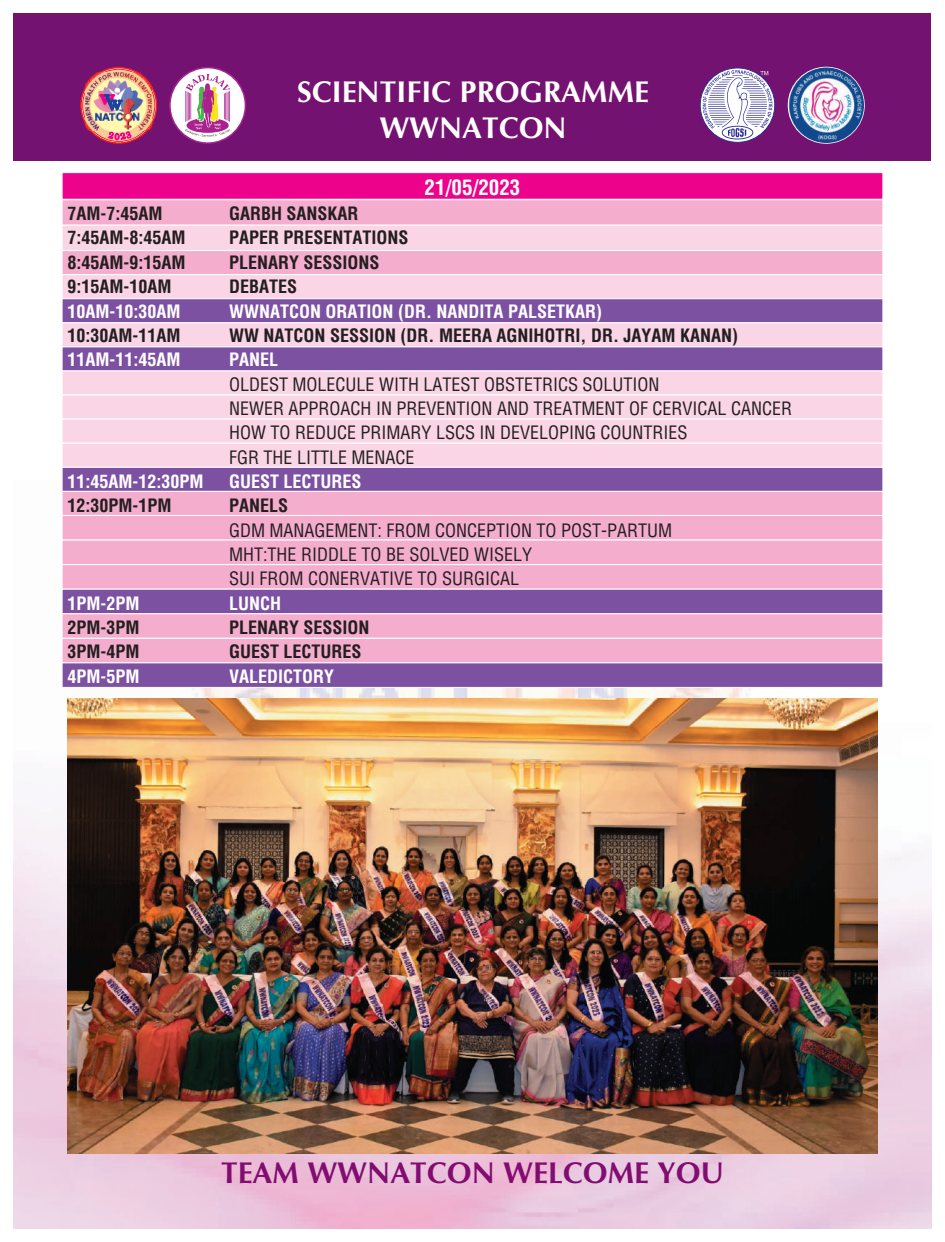
<style>
.page{position:relative;width:945px;height:1242px;background:#fff}
.page>*{position:absolute;margin:0;border:0;box-sizing:border-box;transform-origin:0 0}
.t1{font:700 30px/35.8px "CG Omega";color:#fff;text-align:center}
.t2{font:700 30px "CG Omega";color:#820c71}
.t3{font:700 condensed 21px "Helvetica";color:#fff}
.t4{font:condensed 18px/24.3px "Helvetica";color:#231f20}
.t5{font:700 condensed 18px "Helvetica";color:#231f20}
.t6{font:700 condensed 18px "Helvetica";color:#fff}
</style>
<div class="page">
<div style="left:14px;top:13px;width:918px;height:147px;background:#741272"></div>
<img style="left:178px;top:74px;width:7px;height:62px">
<svg style="left:80px;top:67px;width:77px;height:77px"></svg>
<svg style="left:83px;top:70px;width:71px;height:71px"></svg>
<img style="left:86px;top:72px;width:66px;height:59px">
<img style="left:143px;top:92px;width:9px;height:38px">
<img style="left:94px;top:80px;width:49px;height:64px">
<div style="left:170px;top:68px;width:75px;height:75px;background:#fff;border-radius:50%"></div>
<svg style="left:185px;top:68px;width:54px;height:75px"></svg>
<div style="left:169px;top:67px;width:77px;height:77px;border:2px solid #a2238e;border-radius:50%"></div>
<svg style="left:700px;top:68px;width:75px;height:75px"></svg>
<img style="left:789px;top:68px;width:75px;height:75px;border-radius:50%">
<div style="left:62px;top:172px;width:821px;height:28px;background:#ed028c;border:1px solid #fff"></div>
<div style="left:62px;top:199px;width:821px;height:27px;background:#f5adce;border:1px solid #fff"></div>
<div style="left:62px;top:225px;width:821px;height:26px;background:#fad5e5;border:1px solid #fff"></div>
<div style="left:62px;top:250px;width:821px;height:25px;background:#f5adce;border:1px solid #fff"></div>
<div style="left:62px;top:274px;width:821px;height:25px;background:#fad5e5;border:1px solid #fff"></div>
<div style="left:62px;top:298px;width:821px;height:25px;background:#7c51a1;border:1px solid #fff"></div>
<div style="left:62px;top:322px;width:821px;height:25px;background:#fad5e5;border:1px solid #fff"></div>
<div style="left:62px;top:347px;width:821px;height:24px;background:#7c51a1;border:1px solid #fff"></div>
<div style="left:62px;top:371px;width:821px;height:24px;background:#fad5e5;border:1px solid #fff"></div>
<div style="left:62px;top:395px;width:821px;height:24px;background:#fad5e5;border:1px solid #fff"></div>
<div style="left:62px;top:419px;width:821px;height:25px;background:#fad5e5;border:1px solid #fff"></div>
<div style="left:62px;top:443px;width:821px;height:25px;background:#fad5e5;border:1px solid #fff"></div>
<div style="left:62px;top:467px;width:821px;height:25px;background:#7c51a1;border:1px solid #fff"></div>
<div style="left:62px;top:491px;width:821px;height:25px;background:#f5adce;border:1px solid #fff"></div>
<div style="left:62px;top:515px;width:821px;height:25px;background:#f5adce;border:1px solid #fff"></div>
<div style="left:62px;top:540px;width:821px;height:25px;background:#f5adce;border:1px solid #fff"></div>
<div style="left:62px;top:564px;width:821px;height:26px;background:#f5adce;border:1px solid #fff"></div>
<div style="left:62px;top:589px;width:821px;height:25px;background:#7c51a1;border:1px solid #fff"></div>
<div style="left:62px;top:613px;width:821px;height:26px;background:#f5adce;border:1px solid #fff"></div>
<div style="left:62px;top:638px;width:821px;height:25px;background:#f5adce;border:1px solid #fff"></div>
<div style="left:62px;top:663px;width:821px;height:25px;background:#7c51a1;border:1px solid #fff"></div>
<img style="left:67px;top:698px;width:811px;height:456px">
<h1 class="t1" style="left:297px;top:76px;width:354px">SCIENTIFIC PROGRAMME<br>WWNATCON</h1>
<p class="t5" style="left:67px;top:207px;width:97px">7AM-7:45AM</p>
<p class="t5" style="left:229px;top:207px;width:131px">GARBH SANSKAR</p>
<p class="t5" style="left:67px;top:231px;width:120px">7:45AM-8:45AM</p>
<p class="t5" style="left:229px;top:231px;width:181px">PAPER PRESENTATIONS</p>
<p class="t5" style="left:67px;top:255px;width:120px">8:45AM-9:15AM</p>
<p class="t5" style="left:229px;top:255px;width:152px">PLENARY SESSIONS</p>
<p class="t5" style="left:67px;top:280px;width:106px">9:15AM-10AM</p>
<p class="t5" style="left:229px;top:280px;width:70px">DEBATES</p>
<p class="t3" style="left:425px;top:179px;width:97px">21/05/2023</p>
<p class="t6" style="left:68px;top:304px;width:115px">10AM-10:30AM</p>
<p class="t6" style="left:229px;top:304px;width:375px">WWNATCON ORATION (DR. NANDITA PALSETKAR)</p>
<p class="t6" style="left:67px;top:353px;width:115px">11AM-11:45AM</p>
<p class="t6" style="left:229px;top:353px;width:51px">PANEL</p>
<p class="t5" style="left:67px;top:328px;width:115px">10:30AM-11AM</p>
<p class="t5" style="left:229px;top:328px;width:511px">WW NATCON SESSION (DR. MEERA AGNIHOTRI, DR. JAYAM KANAN)</p>
<p class="t4" style="left:229px;top:373px;width:565px">OLDEST MOLECULE WITH LATEST OBSTETRICS SOLUTION<br>NEWER APPROACH IN PREVENTION AND TREATMENT OF CERVICAL CANCER HOW TO REDUCE PRIMARY LSCS IN DEVELOPING COUNTRIES<br>FGR THE LITTLE MENACE</p>
<p class="t6" style="left:67px;top:474px;width:138px">11:45AM-12:30PM</p>
<p class="t6" style="left:229px;top:474px;width:134px">GUEST LECTURES</p>
<p class="t5" style="left:67px;top:499px;width:106px">12:30PM-1PM</p>
<p class="t5" style="left:229px;top:499px;width:61px">PANELS</p>
<p class="t4" style="left:229px;top:519px;width:445px">GDM MANAGEMENT: FROM CONCEPTION TO POST-PARTUM<br>MHT:THE RIDDLE TO BE SOLVED WISELY<br>SUI FROM CONERVATIVE TO SURGICAL</p>
<p class="t5" style="left:67px;top:620px;width:74px">2PM-3PM</p>
<p class="t5" style="left:229px;top:620px;width:142px">PLENARY SESSION</p>
<p class="t5" style="left:67px;top:645px;width:74px">3PM-4PM</p>
<p class="t5" style="left:229px;top:645px;width:134px">GUEST LECTURES</p>
<p class="t6" style="left:67px;top:596px;width:74px">1PM-2PM</p>
<p class="t6" style="left:229px;top:596px;width:54px">LUNCH</p>
<p class="t6" style="left:67px;top:669px;width:74px">4PM-5PM</p>
<p class="t6" style="left:229px;top:669px;width:107px">VALEDICTORY</p>
<h1 class="t2" style="left:221px;top:1160px;width:504px">TEAM WWNATCON WELCOME YOU</h1>
</div>
